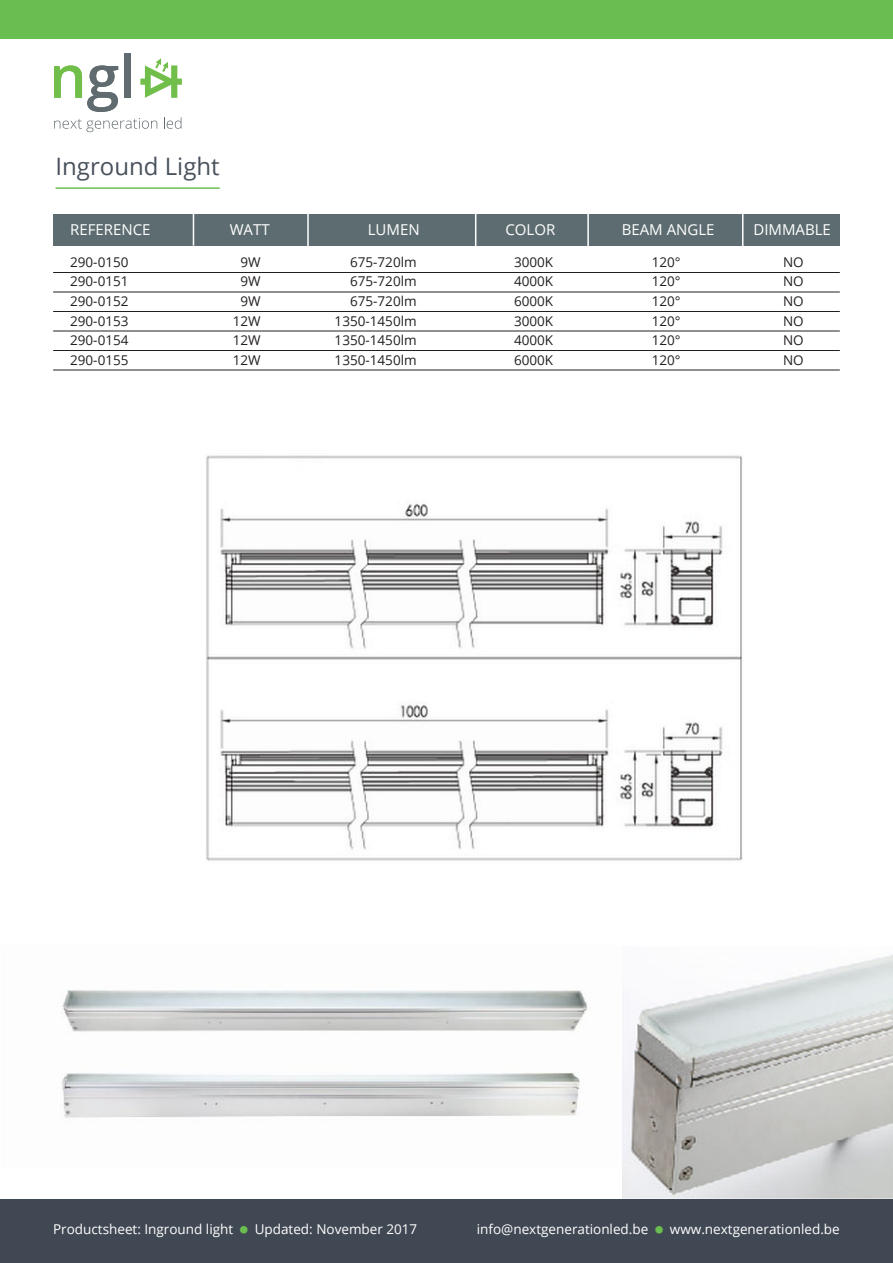
<style>
.page{position:relative;width:893px;height:1263px;background:#fff}
.page>*{position:absolute;margin:0;border:0;box-sizing:border-box;transform-origin:0 0}
.t1{font:24px "Open Sans";color:#48515b}
.t2{font:15px "Open Sans";color:#fff}
.t3{font:13.5px "Open Sans";color:#231f20}
.t4{font:13.5px "Open Sans";color:#fff}
</style>
<div class="page">
<div style="left:53px;top:214px;width:787px;height:32px;background:#5d6c71"></div>
<div style="left:0;top:0;width:893px;height:38px;background:#6abe50"></div>
<hr style="left:53px;top:272px;width:787px;height:1px;background:#231f20">
<hr style="left:53px;top:292px;width:787px;height:1px;background:#231f20">
<hr style="left:53px;top:311px;width:787px;height:1px;background:#231f20">
<hr style="left:53px;top:331px;width:787px;height:1px;background:#231f20">
<hr style="left:53px;top:350px;width:787px;height:1px;background:#231f20">
<hr style="left:53px;top:370px;width:787px;height:1px;background:#231f20">
<hr style="left:56px;top:187px;width:164px;height:2px;background:#6abe50">
<hr style="left:193px;top:199px;width:1px;height:47px;background:#fff">
<hr style="left:307px;top:209px;width:2px;height:47px;background:#fff">
<hr style="left:475px;top:209px;width:1px;height:47px;background:#fff">
<hr style="left:587px;top:209px;width:2px;height:47px;background:#fff">
<hr style="left:742px;top:209px;width:1px;height:47px;background:#fff">
<svg style="left:140px;top:58px;width:42px;height:40px"></svg>
<svg style="left:54px;top:65px;width:64px;height:47px"></svg>
<div style="left:124px;top:53px;width:7px;height:45px;background:#606b6f"></div>
<svg style="left:54px;top:118px;width:103px;height:14px"></svg>
<svg style="left:164px;top:117px;width:17px;height:12px"></svg>
<div style="left:0;top:1199px;width:893px;height:64px;background:#404853"></div>
<img style="left:61px;top:990px;width:527px;height:128px">
<img style="left:622px;top:954px;width:271px;height:245px">
<img style="left:206px;top:455px;width:537px;height:406px">
<p class="t1" style="left:56px;top:149px;width:166px">Inground Light</p>
<p class="t2" style="left:70px;top:219px;width:82px">REFERENCE</p>
<p class="t2" style="left:230px;top:219px;width:41px">WATT</p>
<p class="t2" style="left:368px;top:219px;width:53px">LUMEN</p>
<p class="t2" style="left:505px;top:219px;width:51px">COLOR</p>
<p class="t2" style="left:622px;top:219px;width:94px">BEAM ANGLE</p>
<p class="t2" style="left:753px;top:219px;width:79px">DIMMABLE</p>
<p class="t3" style="left:70px;top:253px;width:60px">290-0150</p>
<p class="t3" style="left:240px;top:253px;width:22px">9W</p>
<p class="t3" style="left:350px;top:253px;width:68px">675-720lm</p>
<p class="t3" style="left:514px;top:253px;width:41px">3000K</p>
<p class="t3" style="left:652px;top:253px;width:30px">120°</p>
<p class="t3" style="left:783px;top:253px;width:22px">NO</p>
<p class="t3" style="left:70px;top:272px;width:60px">290-0151</p>
<p class="t3" style="left:240px;top:272px;width:22px">9W</p>
<p class="t3" style="left:350px;top:272px;width:68px">675-720lm</p>
<p class="t3" style="left:514px;top:272px;width:41px">4000K</p>
<p class="t3" style="left:652px;top:272px;width:30px">120°</p>
<p class="t3" style="left:783px;top:272px;width:22px">NO</p>
<p class="t3" style="left:70px;top:292px;width:60px">290-0152</p>
<p class="t3" style="left:240px;top:292px;width:22px">9W</p>
<p class="t3" style="left:350px;top:292px;width:68px">675-720lm</p>
<p class="t3" style="left:514px;top:292px;width:41px">6000K</p>
<p class="t3" style="left:652px;top:292px;width:30px">120°</p>
<p class="t3" style="left:783px;top:292px;width:22px">NO</p>
<p class="t3" style="left:70px;top:311px;width:60px">290-0153</p>
<p class="t3" style="left:233px;top:311px;width:29px">12W</p>
<p class="t3" style="left:335px;top:311px;width:84px">1350-1450lm</p>
<p class="t3" style="left:514px;top:311px;width:41px">3000K</p>
<p class="t3" style="left:652px;top:311px;width:30px">120°</p>
<p class="t3" style="left:783px;top:311px;width:22px">NO</p>
<p class="t3" style="left:70px;top:331px;width:60px">290-0154</p>
<p class="t3" style="left:233px;top:331px;width:29px">12W</p>
<p class="t3" style="left:335px;top:331px;width:84px">1350-1450lm</p>
<p class="t3" style="left:514px;top:331px;width:41px">4000K</p>
<p class="t3" style="left:652px;top:331px;width:30px">120°</p>
<p class="t3" style="left:783px;top:331px;width:22px">NO</p>
<p class="t3" style="left:70px;top:350px;width:60px">290-0155</p>
<p class="t3" style="left:233px;top:350px;width:29px">12W</p>
<p class="t3" style="left:335px;top:350px;width:84px">1350-1450lm</p>
<p class="t3" style="left:514px;top:350px;width:41px">6000K</p>
<p class="t3" style="left:652px;top:350px;width:30px">120°</p>
<p class="t3" style="left:783px;top:350px;width:22px">NO</p>
<p class="t4" style="left:53px;top:1220px;width:366px">Productsheet: Inground light <sup>■</sup> Updated: November 2017</p>
<p class="t4" style="left:477px;top:1220px;width:364px">info@nextgenerationled.be <sup>■</sup> www.nextgenerationled.be</p>
</div>
